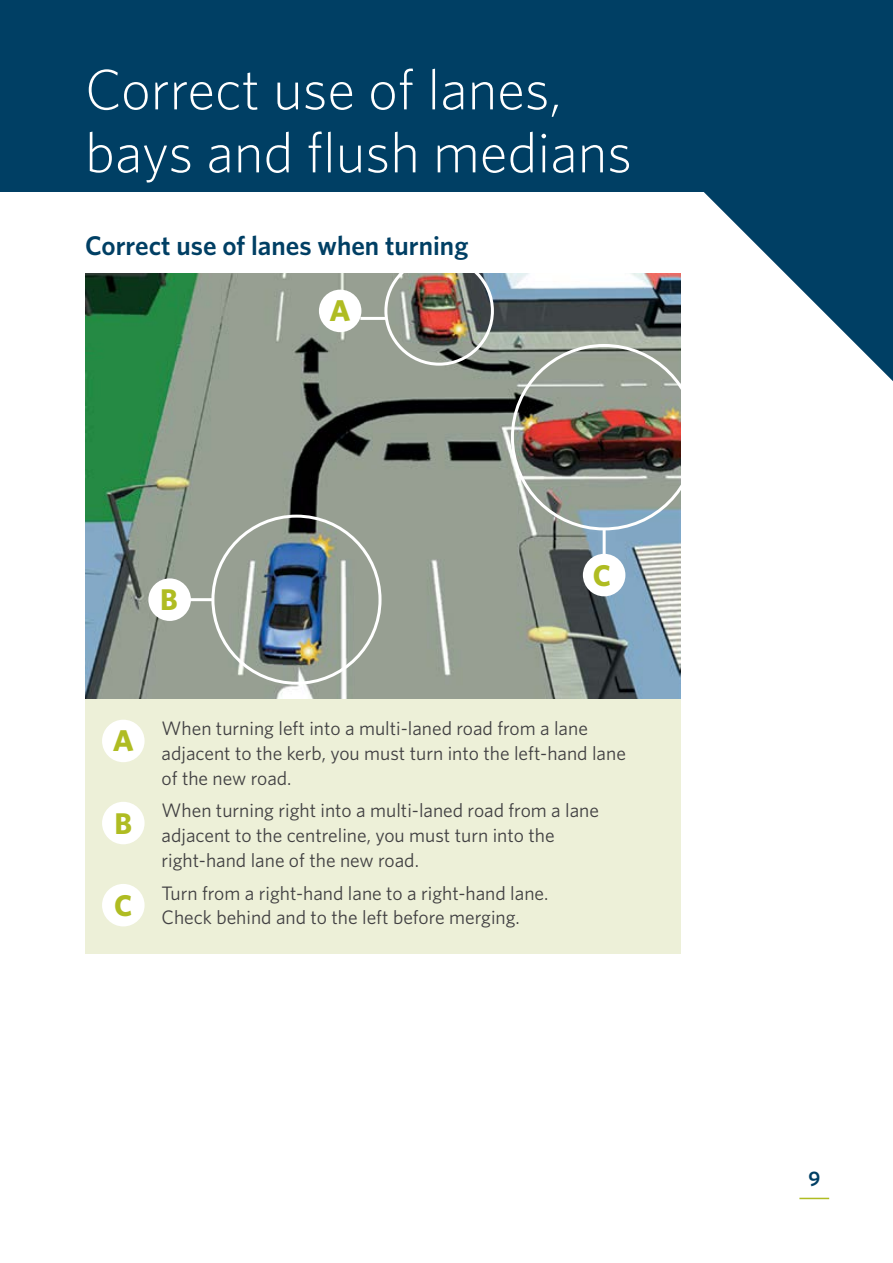
<style>
.page{position:relative;width:893px;height:1263px;background:#fff}
.page>*{position:absolute;margin:0;border:0;box-sizing:border-box;transform-origin:0 0}
.t1{font:300 57px/63px "Whitney";color:#fff}
.t2{font:700 30px "Whitney";color:#afbc22}
.t3{font:600 27px "Whitney";color:#003f64}
.t4{font:600 21px "Whitney";color:#003f64}
.t5{font:19.5px/24.8px "Whitney";color:#414042}
</style>
<div class="page">
<div style="left:85px;top:698px;width:595px;height:256px;background:#edf0d8"></div>
<div style="left:102px;top:720px;width:43px;height:42px;background:#fff;border-radius:50%"></div>
<div style="left:102px;top:802px;width:43px;height:42px;background:#fff;border-radius:50%"></div>
<div style="left:102px;top:884px;width:43px;height:42px;background:#fff;border-radius:50%"></div>
<div style="left:0;top:0;width:893px;height:191px;background:#003f64"></div>
<svg style="left:702px;top:191px;width:191px;height:190px"></svg>
<img style="left:85px;top:273px;width:595px;height:425px">
<div style="left:319px;top:290px;width:42px;height:42px;background:#fff;border-radius:50%"></div>
<div style="left:384px;top:256px;width:110px;height:110px;border:3px solid #fff;border-radius:50%"></div>
<div style="left:583px;top:554px;width:42px;height:42px;background:#fff;border-radius:50%"></div>
<div style="left:148px;top:578px;width:43px;height:43px;background:#fff;border-radius:50%"></div>
<hr style="left:360px;top:317px;width:26px;height:3px;background:#fff">
<hr style="left:187px;top:598px;width:26px;height:3px;background:#fff">
<hr style="left:603px;top:530px;width:3px;height:25px;background:#fff">
<hr style="left:799px;top:1198px;width:30px;height:1px;background:#afbc22">
<h1 class="t1" style="left:85px;top:56px;width:548px">Correct use of lanes, bays and flush medians</h1>
<h3 class="t3" style="left:85px;top:228px;width:385px">Correct use of lanes when turning</h3>
<h2 class="t2" style="left:160px;top:580px;width:19px">B</h2>
<h2 class="t2" style="left:330px;top:291px;width:23px">A</h2>
<h2 class="t2" style="left:593px;top:555px;width:20px">C</h2>
<h2 class="t2" style="left:113px;top:721px;width:23px">A</h2>
<p class="t5" style="left:162px;top:716px;width:466px">When turning left into a multi-laned road from a lane adjacent to the kerb, you must turn into the left-hand lane of the new road.</p>
<h2 class="t2" style="left:114px;top:803px;width:19px">B</h2>
<p class="t5" style="left:162px;top:798px;width:439px">When turning right into a multi-laned road from a lane adjacent to the centreline, you must turn into the right-hand lane of the new road.</p>
<h2 class="t2" style="left:114px;top:885px;width:20px">C</h2>
<p class="t5" style="left:162px;top:880px;width:388px">Turn from a right-hand lane to a right-hand lane.<br>Check behind and to the left before merging.</p>
<p class="t4" style="left:808px;top:1165px;width:13px">9</p>
</div>
